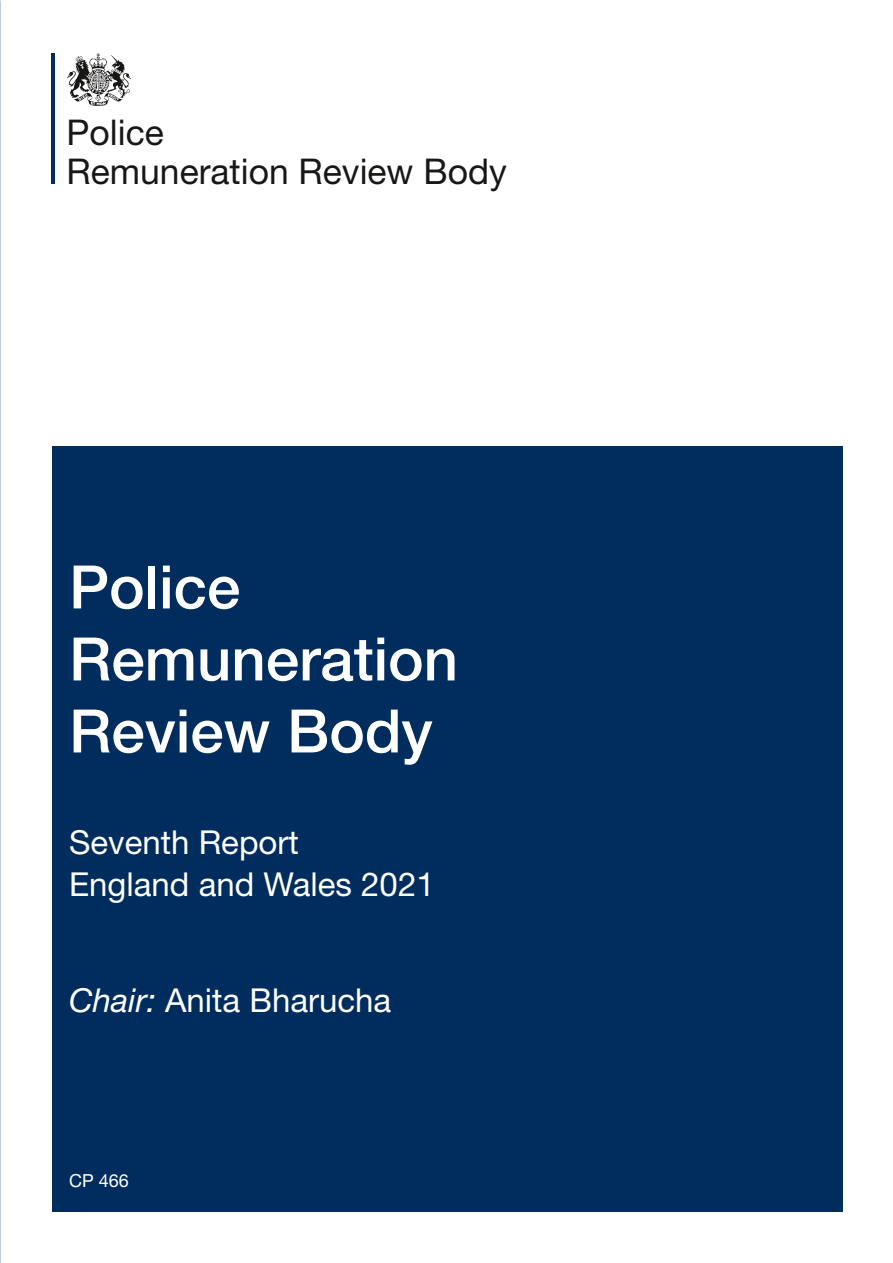
<style>
.page{position:relative;width:893px;height:1263px;background:#fff}
.page>*{position:absolute;margin:0;border:0;box-sizing:border-box;transform-origin:0 0}
.t1{font:500 60px/72px "Helvetica Neue LT Std";color:#fff}
.t2{font:35.4px/38.5px "Helvetica Neue";color:#181716}
.t3{font:33px/42px "Helvetica Neue LT Std";color:#fff}
.t4{font:18px "Helvetica Neue LT Std";color:#fff}
.s1{font-style:italic}
</style>
<div class="page">
<hr style="left:51px;top:53px;width:3px;height:131px;background:#002d5d">
<svg style="left:67px;top:54px;width:64px;height:52px"></svg>
<div style="left:52px;top:446px;width:791px;height:766px;background:#002d5d"></div>
<p class="t2" style="left:67px;top:113px;width:442px">Police<br>Remuneration Review Body</p>
<p class="t1" style="left:69px;top:550px;width:390px">Police<br>Remuneration<br>Review Body</p>
<p class="t3" style="left:69px;top:821px;width:367px">Seventh Report<br>England and Wales 2021</p>
<p class="t3" style="left:69px;top:979px;width:324px"><span class="s1">Chair:</span> Anita Bharucha</p>
<p class="t4" style="left:69px;top:1170px;width:61px">CP 466</p>
</div>
